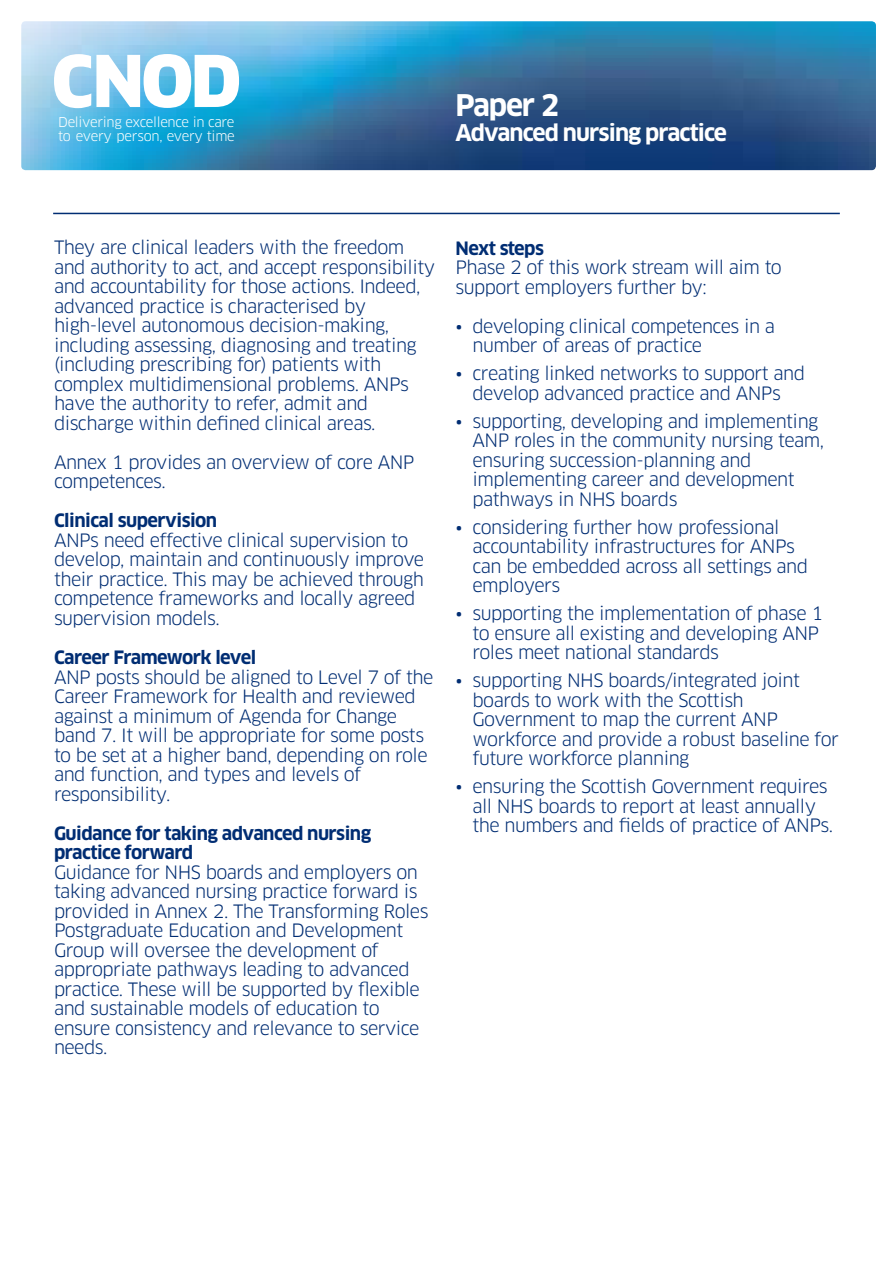
<style>
.page{position:relative;width:893px;height:1272px;background:#fff}
.page>*{position:absolute;margin:0;border:0;box-sizing:border-box;transform-origin:0 0}
.t1{font:700 29.1px "Clan";letter-spacing:-.04em;color:#fff}
.t2{font:700 22.5px "Clan";letter-spacing:-.04em;color:#fff}
.t3{font:18px/19.5px "Clan";letter-spacing:-.03em;color:#002d73}
.t4{font:700 18px/19.5px "Clan";letter-spacing:-.03em;color:#002d73}
.t5{font:13.2px/13.5px "Clan";letter-spacing:-.025em;color:#fff}
</style>
<div class="page">
<img style="left:21px;top:21px;width:855px;height:149px">
<svg style="left:54px;top:54px;width:185px;height:54px"></svg>
<hr style="left:53px;top:213px;width:787px;height:1px;background:#002d73">
<p class="t5" style="left:58px;top:116px;width:178px">Delivering excellence in care to every person, every time</p>
<h1 class="t1" style="left:455px;top:88px;width:105px">Paper 2</h1>
<p class="t2" style="left:455px;top:118px;width:273px">Advanced nursing practice</p>
<p class="t3" style="left:54px;top:238px;width:383px">They are clinical leaders with the freedom and authority to act, and accept responsibility and accountability for those actions. Indeed, advanced practice is characterised by high-level autonomous decision-making, including assessing, diagnosing and treating (including prescribing for) patients with complex multidimensional problems. ANPs have the authority to refer, admit and discharge within defined clinical areas.</p>
<p class="t3" style="left:54px;top:453px;width:362px">Annex 1 provides an overview of core ANP competences.</p>
<p class="t4" style="left:54px;top:511px;width:165px">Clinical supervision</p>
<p class="t3" style="left:54px;top:531px;width:372px">ANPs need effective clinical supervision to develop, maintain and continuously improve their practice. This may be achieved through competence frameworks and locally agreed supervision models.</p>
<p class="t4" style="left:54px;top:648px;width:204px">Career Framework level</p>
<p class="t3" style="left:54px;top:667px;width:381px">ANP posts should be aligned to Level 7 of the Career Framework for Health and reviewed against a minimum of Agenda for Change band 7. It will be appropriate for some posts to be set at a higher band, depending on role and function, and types and levels of responsibility.</p>
<p class="t4" style="left:54px;top:823px;width:319px">Guidance for taking advanced nursing practice forward</p>
<p class="t3" style="left:54px;top:862px;width:376px">Guidance for NHS boards and employers on taking advanced nursing practice forward is provided in Annex 2. The Transforming Roles Postgraduate Education and Development Group will oversee the development of appropriate pathways leading to advanced practice. These will be supported by flexible and sustainable models of education to ensure consistency and relevance to service needs.</p>
<p class="t4" style="left:455px;top:238px;width:90px">Next steps</p>
<p class="t3" style="left:455px;top:258px;width:328px">Phase 2 of this work stream will aim to support employers further by:</p>
<p class="t3" style="left:472px;top:316px;width:304px;text-indent:-17px">• developing clinical competences in a number of areas of practice</p>
<p class="t3" style="left:455px;top:364px;width:351px;text-align:center">• creating linked networks to support and develop advanced practice and ANPs</p>
<p class="t3" style="left:472px;top:411px;width:353px;text-indent:-17px">• supporting, developing and implementing ANP roles in the community nursing team, ensuring succession-planning and implementing career and development pathways in NHS boards</p>
<p class="t3" style="left:472px;top:517px;width:337px;text-indent:-17px">• considering further how professional accountability infrastructures for ANPs can be embedded across all settings and employers</p>
<p class="t3" style="left:472px;top:604px;width:352px;text-indent:-17px">• supporting the implementation of phase 1 to ensure all existing and developing ANP roles meet national standards</p>
<p class="t3" style="left:472px;top:671px;width:368px;text-indent:-17px">• supporting NHS boards/integrated joint boards to work with the Scottish Government to map the current ANP workforce and provide a robust baseline for future workforce planning</p>
<p class="t3" style="left:472px;top:777px;width:362px;text-indent:-17px">• ensuring the Scottish Government requires all NHS boards to report at least annually the numbers and fields of practice of ANPs.</p>
</div>
